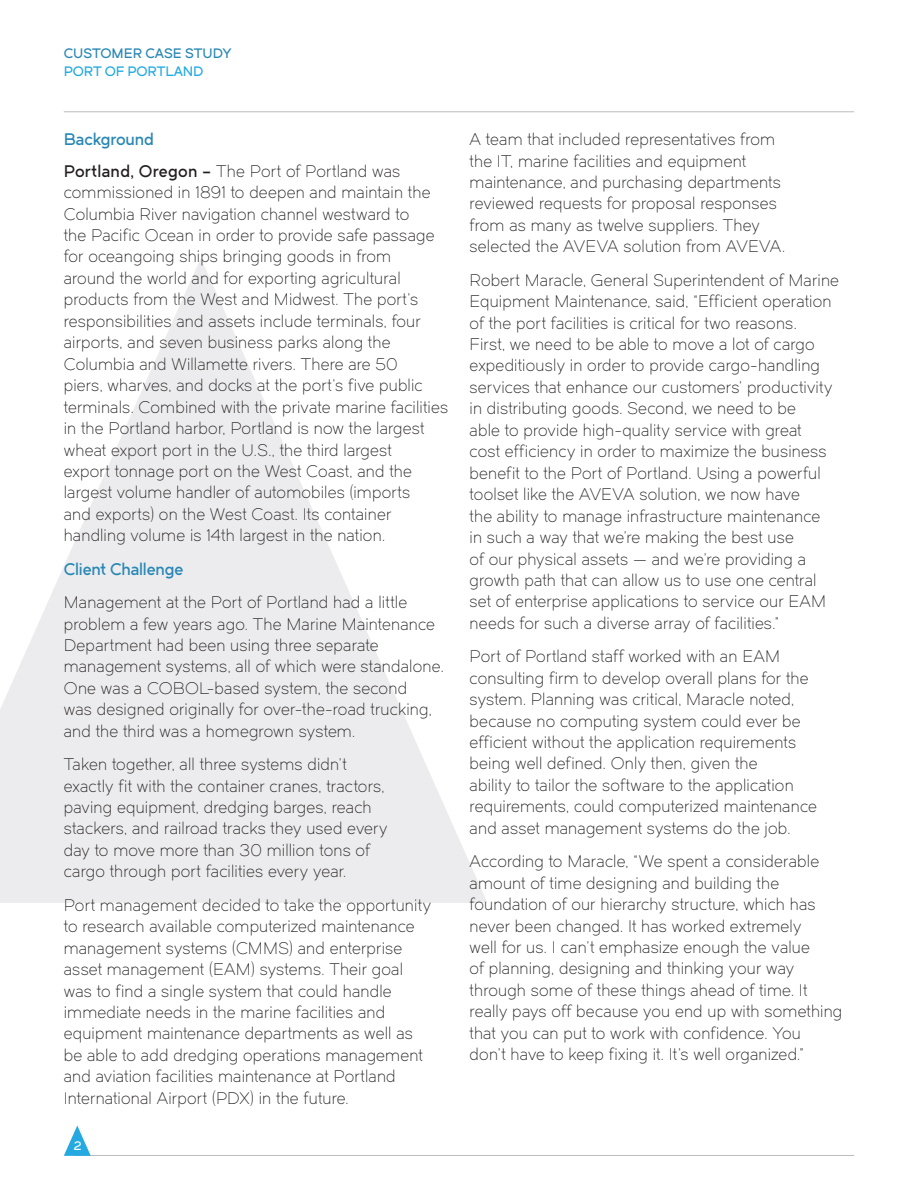
<style>
.page{position:relative;width:918px;height:1188px;background:#fff}
.page>*{position:absolute;margin:0;border:0;box-sizing:border-box;transform-origin:0 0}
.Body_Copy{font:16.5px/21.5px "Dual 300";letter-spacing:.015em;color:#231f20}
.Body_Copy-2{font:16.5px "Dual 600";letter-spacing:-.01em;color:#2887b4}
.Subhead_3{font:16.5px "Dual 600";letter-spacing:-.01em;color:#2887b4}
.t1{font:13.5px "Dual 600";color:#2887b4}
.t2{font:13.5px "Dual 600";letter-spacing:-.005em;color:#24aae1}
.t3{font:12px "Dual 600";color:#fff}
.s1{font-family:"Dual 600"}
</style>
<div class="page">
<svg style="left:0;top:259px;width:487px;height:644px;fill:#ececee"></svg>
<hr style="left:75px;top:1155px;width:779px;height:1px;background:#bcbdc0">
<svg style="left:64px;top:1125px;width:27px;height:31px"></svg>
<hr style="left:64px;top:111px;width:790px;height:1px;background:#bcbdc0">
<p class="t1" style="left:64px;top:44px;width:169px">CUSTOMER CASE STUDY</p>
<p class="t2" style="left:64px;top:62px;width:141px">PORT OF PORTLAND</p>
<p class="Subhead_3" style="left:64px;top:129px;width:92px">Background</p>
<p class="Body_Copy" style="left:64px;top:160px;width:386px"><span class="s1">Portland, Oregon –</span> The Port of Portland was commissioned in 1891 to deepen and maintain the Columbia River navigation channel westward to<br>the Pacific Ocean in order to provide safe passage for oceangoing ships bringing goods in from<br>around the world and for exporting agricultural products from the West and Midwest. The port’s responsibilities and assets include terminals, four airports, and seven business parks along the Columbia and Willamette rivers. There are 50<br>piers, wharves, and docks at the port’s five public terminals. Combined with the private marine facilities in the Portland harbor, Portland is now the largest wheat export port in the U.S., the third largest<br>export tonnage port on the West Coast, and the largest volume handler of automobiles (imports<br>and exports) on the West Coast. Its container handling volume is 14th largest in the nation.</p>
<p class="Body_Copy-2" style="left:64px;top:558px;width:121px">Client Challenge</p>
<p class="Body_Copy" style="left:64px;top:592px;width:381px">Management at the Port of Portland had a little problem a few years ago. The Marine Maintenance Department had been using three separate management systems, all of which were standalone.<br>One was a COBOL-based system, the second<br>was designed originally for over-the-road trucking, and the third was a homegrown system.</p>
<p class="Body_Copy" style="left:64px;top:754px;width:325px">Taken together, all three systems didn’t exactly fit with the container cranes, tractors, paving equipment, dredging barges, reach stackers, and railroad tracks they used every day to move more than 30 million tons of cargo through port facilities every year.</p>
<p class="Body_Copy" style="left:64px;top:894px;width:369px">Port management decided to take the opportunity to research available computerized maintenance management systems (CMMS) and enterprise asset management (EAM) systems. Their goal was to find a single system that could handle immediate needs in the marine facilities and equipment maintenance departments as well as be able to add dredging operations management and aviation facilities maintenance at Portland International Airport (PDX) in the future.</p>
<p class="t3" style="left:74px;top:1138px;width:9px">2</p>
<p class="Body_Copy" style="left:470px;top:129px;width:317px">A team that included representatives from the IT, marine facilities and equipment maintenance, and purchasing departments reviewed requests for proposal responses from as many as twelve suppliers. They selected the AVEVA solution from AVEVA.</p>
<p class="Body_Copy" style="left:470px;top:269px;width:371px">Robert Maracle, General Superintendent of Marine Equipment Maintenance, said, “Efficient operation of the port facilities is critical for two reasons.<br>First, we need to be able to move a lot of cargo expeditiously in order to provide cargo-handling services that enhance our customers’ productivity in distributing goods. Second, we need to be<br>able to provide high-quality service with great<br>cost efficiency in order to maximize the business benefit to the Port of Portland. Using a powerful toolset like the AVEVA solution, we now have<br>the ability to manage infrastructure maintenance<br>in such a way that we’re making the best use<br>of our physical assets — and we’re providing a growth path that can allow us to use one central set of enterprise applications to service our EAM needs for such a diverse array of facilities.”</p>
<p class="Body_Copy" style="left:470px;top:646px;width:349px">Port of Portland staff worked with an EAM consulting firm to develop overall plans for the system. Planning was critical, Maracle noted, because no computing system could ever be efficient without the application requirements being well defined. Only then, given the<br>ability to tailor the software to the application requirements, could computerized maintenance and asset management systems do the job.</p>
<p class="Body_Copy" style="left:470px;top:851px;width:374px">According to Maracle, “We spent a considerable amount of time designing and building the foundation of our hierarchy structure, which has never been changed. It has worked extremely<br>well for us. I can’t emphasize enough the value<br>of planning, designing and thinking your way through some of these things ahead of time. It really pays off because you end up with something that you can put to work with confidence. You<br>don’t have to keep fixing it. It’s well organized.”</p>
</div>
